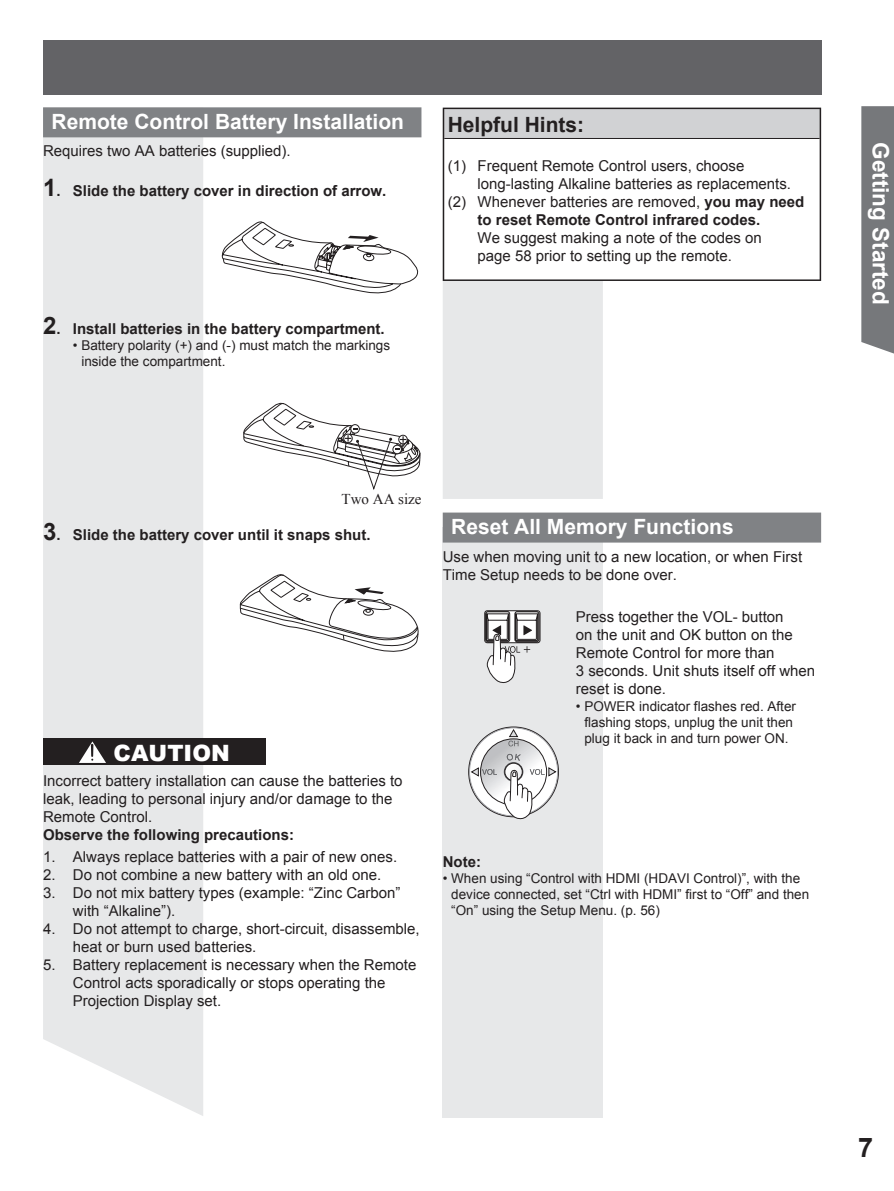
<style>
.page{position:relative;width:894px;height:1191px;background:#fff}
.page>*{position:absolute;margin:0;border:0;box-sizing:border-box;transform-origin:0 0}
.t1{font:700 27px "Arial";color:#231f20}
.t2{font:700 22.5px "Arial";color:#fff}
.t3{font:900 22.5px "Arial";color:#fff}
.t4{font:700 21px "Arial";color:#fff}
.t5{font:700 21px "Arial";color:#231f20}
.t6{font:15px/18px "Arial";color:#231f20}
.t7{font:700 15px "Arial";color:#231f20}
.t8{font:15px "Times New Roman";color:#231f20}
.t9{font:13.5px/16.2px "Arial";color:#231f20}
.s1{font-size:24px}
.s2{font-weight:700}
</style>
<div class="page">
<div style="left:861px;top:106px;width:33px;height:248px;background:#76787b"></div>
<div style="left:443px;top:527px;width:160px;height:590px;background:#e7e8e9"></div>
<svg style="left:468px;top:726px;width:91px;height:91px"></svg>
<svg style="left:469px;top:728px;width:88px;height:88px;background:#f1f1f1"></svg>
<svg style="left:480px;top:739px;width:66px;height:66px"></svg>
<svg style="left:504px;top:762px;width:19px;height:19px"></svg>
<svg style="left:505px;top:763px;width:17px;height:17px"></svg>
<div style="left:504px;top:763px;width:18px;height:18px;border:1px solid #231f20;border-radius:50%"></div>
<svg style="left:507px;top:753px;width:14px;height:7px"></svg>
<svg style="left:508px;top:728px;width:10px;height:18px"></svg>
<svg style="left:470px;top:767px;width:27px;height:10px"></svg>
<div style="left:443px;top:281px;width:160px;height:218px;background:#e7e8e9"></div>
<div style="left:43px;top:137px;width:160px;height:979px;background:#e7e8e9"></div>
<div style="left:43px;top:107px;width:378px;height:30px;background:#808285"></div>
<svg style="left:243px;top:402px;width:178px;height:88px"></svg>
<div style="left:443px;top:108px;width:377px;height:30px;background:#d1d2d4"></div>
<hr style="left:444px;top:138px;width:375px;height:1px;background:#231f20">
<hr style="left:443px;top:108px;width:378px;height:1px;background:#231f20">
<svg style="left:443px;top:109px;width:1px;height:29px"></svg>
<hr style="left:819px;top:109px;width:2px;height:29px;background:#231f20">
<hr style="left:443px;top:138px;width:1px;height:141px;background:#231f20">
<hr style="left:819px;top:138px;width:2px;height:141px;background:#231f20">
<hr style="left:443px;top:279px;width:378px;height:2px;background:#231f20">
<div style="left:43px;top:41px;width:778px;height:54px;background:#636366"></div>
<div style="left:443px;top:512px;width:378px;height:30px;background:#808285"></div>
<svg style="left:504px;top:766px;width:53px;height:54px"></svg>
<div style="left:43px;top:738px;width:223px;height:27px;background:#231f20"></div>
<svg style="left:79px;top:741px;width:27px;height:22px"></svg>
<svg style="left:221px;top:221px;width:198px;height:73px"></svg>
<svg style="left:239px;top:574px;width:180px;height:78px"></svg>
<svg style="left:484px;top:610px;width:56px;height:73px"></svg>
<h3 class="t4" style="left:52px;top:110px;width:354px">Remote Control Battery Installation</h3>
<p class="t6" style="left:43px;top:142px;width:249px">Requires two AA batteries (supplied).</p>
<p class="t7" style="left:43px;top:183px;width:345px"><span class="s1">1</span>. Slide the battery cover in direction of arrow.</p>
<p class="t7" style="left:43px;top:320px;width:343px"><span class="s1">2</span>. Install batteries in the battery compartment.</p>
<p class="t9" style="left:81px;top:337px;width:310px;text-indent:-9px">• Battery polarity (+) and (-) must match the markings inside the compartment.</p>
<h3 class="t5" style="left:448px;top:113px;width:138px">Helpful Hints:</h3>
<p class="t6" style="left:448px;top:156px;width:298px">(1) Frequent Remote Control users, choose</p>
<p class="t6" style="left:477px;top:174px;width:315px">long-lasting Alkaline batteries as replacements.</p>
<p class="t6" style="left:448px;top:192px;width:358px">(2) Whenever batteries are removed, <span class="s2">you may need</span></p>
<p class="t7" style="left:477px;top:211px;width:284px">to reset Remote Control infrared codes.</p>
<p class="t6" style="left:477px;top:228px;width:286px">We suggest making a note of the codes on page 58 prior to setting up the remote.</p>
<p class="t8" style="left:341px;top:490px;width:81px">Two AA size</p>
<p class="t7" style="left:43px;top:527px;width:329px"><span class="s1">3</span>. Slide the battery cover until it snaps shut.</p>
<h2 class="t3" style="left:114px;top:736px;width:118px">CAUTION</h2>
<p class="t6" style="left:43px;top:772px;width:361px">Incorrect battery installation can cause the batteries to leak, leading to personal injury and/or damage to the<br>Remote Control.</p>
<p class="t7" style="left:43px;top:826px;width:252px">Observe the following precautions:</p>
<p class="t6" style="left:43px;top:847px;width:356px">1. Always replace batteries with a pair of new ones.</p>
<p class="t6" style="left:43px;top:865px;width:340px">2. Do not combine a new battery with an old one.</p>
<p class="t6" style="left:73px;top:883px;width:329px;text-indent:-30px">3. Do not mix battery types (example: “Zinc Carbon” with “Alkaline”).</p>
<p class="t6" style="left:73px;top:919px;width:348px;text-indent:-30px">4. Do not attempt to charge, short-circuit, disassemble, heat or burn used batteries.</p>
<p class="t6" style="left:73px;top:955px;width:345px;text-indent:-30px">5. Battery replacement is necessary when the Remote<br>Control acts sporadically or stops operating the<br>Projection Display set.</p>
<h3 class="t4" style="left:451px;top:515px;width:284px">Reset All Memory Functions</h3>
<p class="t6" style="left:443px;top:547px;width:361px">Use when moving unit to a new location, or when First<br>Time Setup needs to be done over.</p>
<p class="t6" style="left:576px;top:608px;width:241px">Press together the VOL- button<br>on the unit and OK button on the<br>Remote Control for more than<br>3 seconds. Unit shuts itself off when reset is done.</p>
<p class="t9" style="left:576px;top:698px;width:222px;text-align:center">• POWER indicator flashes red. After flashing stops, unplug the unit then plug it back in and turn power ON.</p>
<p class="t7" style="left:443px;top:853px;width:40px">Note:</p>
<p class="t9" style="left:451px;top:870px;width:359px;text-indent:-9px">• When using “Control with HDMI (HDAVI Control)”, with the device connected, set “Ctrl with HDMI” first to “Off” and then “On” using the Setup Menu. (p. 56)</p>
<h2 class="t2" style="left:893px;top:142px;width:164px;rotate:90deg">Getting Start ed</h2>
<h1 class="t1" style="left:858px;top:1132px;width:17px">7</h1>
</div>
